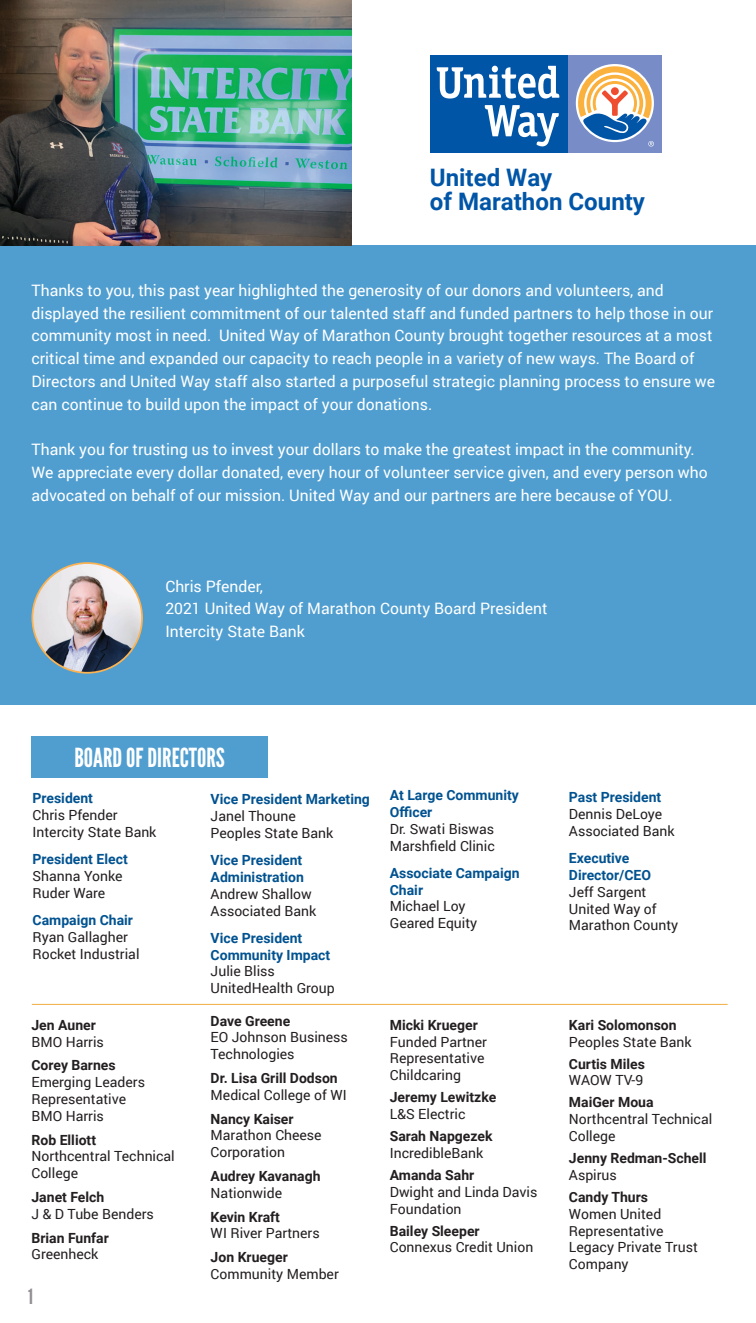
<style>
.page{position:relative;width:756px;height:1323px;background:#fff}
.page>*{position:absolute;margin:0;border:0;box-sizing:border-box;transform-origin:0 0}
.t1{font:26.25px "League Gothic";color:#fff}
.t2{font:700 24.15px/24.2px "Roboto";color:#0155a7}
.t3{font:21px "League Gothic";color:#928e93}
.t4{font:15.75px/22.8px "Roboto";color:#fff}
.Paragraph_Style_1{font:14px/16.8px "Roboto";color:#231f20}
.Paragraph_Style_1-2{font:700 14px/16.8px "Roboto";color:#231f20}
.t5{font:700 14px/16.8px "Roboto";color:#005290}
.s1{font-weight:700;color:#005290}
.s2{font-weight:700}
.s3{font-weight:400}
</style>
<div class="page">
<div style="left:0;top:245px;width:756px;height:459px;background:#509ed0"></div>
<img style="left:0;top:0;width:352px;height:245px">
<div style="left:32px;top:736px;width:236px;height:41px;background:#509ed0"></div>
<img style="left:32px;top:563px;width:110px;height:110px;border-radius:55px">
<div style="left:31px;top:562px;width:112px;height:112px;border:2px solid #fbb252;border-radius:50%"></div>
<hr style="left:32px;top:1004px;width:696px;height:1px;background:#f2ad40">
<div style="left:568px;top:55px;width:94px;height:98px;background:#788dc7"></div>
<div style="left:430px;top:55px;width:138px;height:98px;background:#0155a7"></div>
<svg style="left:485px;top:105px;width:74px;height:41px"></svg>
<svg style="left:437px;top:66px;width:122px;height:33px"></svg>
<svg style="left:578px;top:66px;width:76px;height:81px"></svg>
<p class="t2" style="left:430px;top:164px;width:217px">United Way<br>of Marathon County</p>
<p class="t4" style="left:32px;top:278px;width:685px">Thanks to you, this past year highlighted the generosity of our donors and volunteers, and displayed the resilient commitment of our talented staff and funded partners to help those in our community most in need. United Way of Marathon County brought together resources at a most critical time and expanded our capacity to reach people in a variety of new ways. The Board of Directors and United Way staff also started a purposeful strategic planning process to ensure we can continue to build upon the impact of your donations.</p>
<p class="t4" style="left:32px;top:438px;width:678px">Thank you for trusting us to invest your dollars to make the greatest impact in the community.<br>We appreciate every dollar donated, every hour of volunteer service given, and every person who advocated on behalf of our mission. United Way and our partners are here because of YOU.</p>
<p class="t4" style="left:165px;top:574px;width:99px">Chris Pfender,</p>
<p class="t4" style="left:165px;top:597px;width:384px">2021 United Way of Marathon County Board President</p>
<p class="t4" style="left:165px;top:620px;width:141px">Intercity State Bank</p>
<p class="t1" style="left:74px;top:742px;width:152px">BOARD OF DIRECTORS</p>
<p class="t5" style="left:33px;top:789px;width:62px">President</p>
<p class="Paragraph_Style_1" style="left:33px;top:806px;width:125px">Chris Pfender<br>Intercity State Bank</p>
<p class="Paragraph_Style_1" style="left:33px;top:850px;width:97px"><span class="s1">President Elect<br></span>Shanna Yonke<br>Ruder Ware</p>
<p class="t5" style="left:33px;top:911px;width:102px">Campaign Chair</p>
<p class="Paragraph_Style_1" style="left:33px;top:928px;width:108px">Ryan Gallagher<br>Rocket Industrial</p>
<p class="Paragraph_Style_1-2" style="left:32px;top:1016px;width:66px">Jen Auner</p>
<p class="Paragraph_Style_1" style="left:32px;top:1033px;width:74px">BMO Harris</p>
<p class="Paragraph_Style_1-2" style="left:32px;top:1056px;width:86px">Corey Barnes</p>
<p class="Paragraph_Style_1" style="left:32px;top:1073px;width:115px">Emerging Leaders</p>
<p class="Paragraph_Style_1" style="left:32px;top:1090px;width:96px">Representative</p>
<p class="Paragraph_Style_1" style="left:32px;top:1107px;width:74px">BMO Harris</p>
<p class="Paragraph_Style_1-2" style="left:32px;top:1131px;width:66px">Rob Elliott</p>
<p class="Paragraph_Style_1" style="left:32px;top:1147px;width:145px">Northcentral Technical<br>College</p>
<p class="Paragraph_Style_1-2" style="left:32px;top:1188px;width:74px">Janet Felch</p>
<p class="Paragraph_Style_1" style="left:32px;top:1205px;width:124px">J &amp; D Tube Benders</p>
<p class="Paragraph_Style_1-2" style="left:32px;top:1229px;width:79px">Brian Funfar</p>
<p class="Paragraph_Style_1" style="left:32px;top:1245px;width:68px">Greenheck</p>
<h3 class="t3" style="left:28px;top:1284px;width:6px">1</h3>
<p class="t5" style="left:211px;top:790px;width:161px">Vice President Marketing</p>
<p class="Paragraph_Style_1" style="left:211px;top:807px;width:87px">Janel Thoune</p>
<p class="Paragraph_Style_1" style="left:211px;top:824px;width:124px">Peoples State Bank</p>
<p class="t5" style="left:211px;top:851px;width:95px">Vice President<br>Administration</p>
<p class="Paragraph_Style_1" style="left:211px;top:885px;width:107px">Andrew Shallow<br>Associated Bank</p>
<p class="t5" style="left:211px;top:929px;width:121px">Vice President<br>Community Impact</p>
<p class="Paragraph_Style_1" style="left:211px;top:963px;width:126px">Julie Bliss<br>UnitedHealth Group</p>
<p class="Paragraph_Style_1-2" style="left:211px;top:1012px;width:81px">Dave Greene</p>
<p class="Paragraph_Style_1" style="left:211px;top:1028px;width:139px">EO Johnson Business<br>Technologies</p>
<p class="Paragraph_Style_1-2" style="left:211px;top:1069px;width:129px">Dr. Lisa Grill Dodson</p>
<p class="Paragraph_Style_1" style="left:211px;top:1086px;width:138px">Medical College of WI</p>
<p class="Paragraph_Style_1-2" style="left:211px;top:1110px;width:85px">Nancy Kaiser</p>
<p class="Paragraph_Style_1" style="left:211px;top:1126px;width:113px">Marathon Cheese</p>
<p class="Paragraph_Style_1" style="left:211px;top:1143px;width:76px">Corporation</p>
<p class="Paragraph_Style_1-2" style="left:211px;top:1167px;width:111px">Audrey Kavanagh</p>
<p class="Paragraph_Style_1" style="left:211px;top:1184px;width:73px">Nationwide</p>
<p class="Paragraph_Style_1-2" style="left:211px;top:1208px;width:71px">Kevin Kraft</p>
<p class="Paragraph_Style_1" style="left:211px;top:1224px;width:111px">WI River Partners</p>
<p class="Paragraph_Style_1-2" style="left:211px;top:1248px;width:79px">Jon Krueger</p>
<p class="Paragraph_Style_1" style="left:211px;top:1265px;width:130px">Community Member</p>
<p class="t5" style="left:390px;top:786px;width:131px">At Large Community<br>Officer</p>
<p class="Paragraph_Style_1" style="left:390px;top:820px;width:107px">Dr. Swati Biswas<br>Marshfield Clinic</p>
<p class="t5" style="left:390px;top:864px;width:131px">Associate Campaign<br>Chair</p>
<p class="Paragraph_Style_1" style="left:390px;top:897px;width:89px">Michael Loy<br>Geared Equity</p>
<p class="Paragraph_Style_1-2" style="left:390px;top:1016px;width:90px">Micki Krueger</p>
<p class="Paragraph_Style_1" style="left:390px;top:1033px;width:99px">Funded Partner</p>
<p class="Paragraph_Style_1" style="left:390px;top:1049px;width:96px">Representative<br>Childcaring</p>
<p class="Paragraph_Style_1-2" style="left:390px;top:1088px;width:108px">Jeremy Lewitzke</p>
<p class="Paragraph_Style_1" style="left:390px;top:1105px;width:77px">L&amp;S Electric</p>
<p class="Paragraph_Style_1" style="left:390px;top:1127px;width:104px"><span class="s2">Sarah Napgezek<br></span>IncredibleBank</p>
<p class="Paragraph_Style_1-2" style="left:390px;top:1166px;width:86px">Amanda Sahr</p>
<p class="Paragraph_Style_1" style="left:390px;top:1183px;width:149px">Dwight and Linda Davis<br>Foundation</p>
<p class="Paragraph_Style_1" style="left:390px;top:1222px;width:145px"><span class="s2">Bailey Sleeper<br></span>Connexus Credit Union</p>
<p class="t5" style="left:569px;top:788px;width:94px">Past President</p>
<p class="Paragraph_Style_1" style="left:569px;top:805px;width:107px">Dennis DeLoye<br>Associated Bank</p>
<p class="t5" style="left:569px;top:849px;width:84px">Executive<br>Director/CEO</p>
<p class="Paragraph_Style_1" style="left:569px;top:883px;width:79px">Jeff Sargent</p>
<p class="Paragraph_Style_1" style="left:569px;top:900px;width:111px">United Way of<br>Marathon County</p>
<p class="Paragraph_Style_1-2" style="left:569px;top:1016px;width:109px">Kari Solomonson</p>
<p class="Paragraph_Style_1" style="left:569px;top:1033px;width:124px">Peoples State Bank</p>
<p class="Paragraph_Style_1-2" style="left:569px;top:1055px;width:78px">Curtis Miles<br><span class="s3">WAOW TV-9</span></p>
<p class="Paragraph_Style_1-2" style="left:569px;top:1094px;width:86px">MaiGer Moua</p>
<p class="Paragraph_Style_1" style="left:569px;top:1110px;width:145px">Northcentral Technical<br>College</p>
<p class="Paragraph_Style_1-2" style="left:569px;top:1149px;width:139px">Jenny Redman-Schell</p>
<p class="Paragraph_Style_1" style="left:569px;top:1166px;width:49px">Aspirus</p>
<p class="Paragraph_Style_1" style="left:569px;top:1188px;width:130px"><span class="s2">Candy Thurs<br></span>Women United<br>Representative<br>Legacy Private Trust<br>Company</p>
</div>
